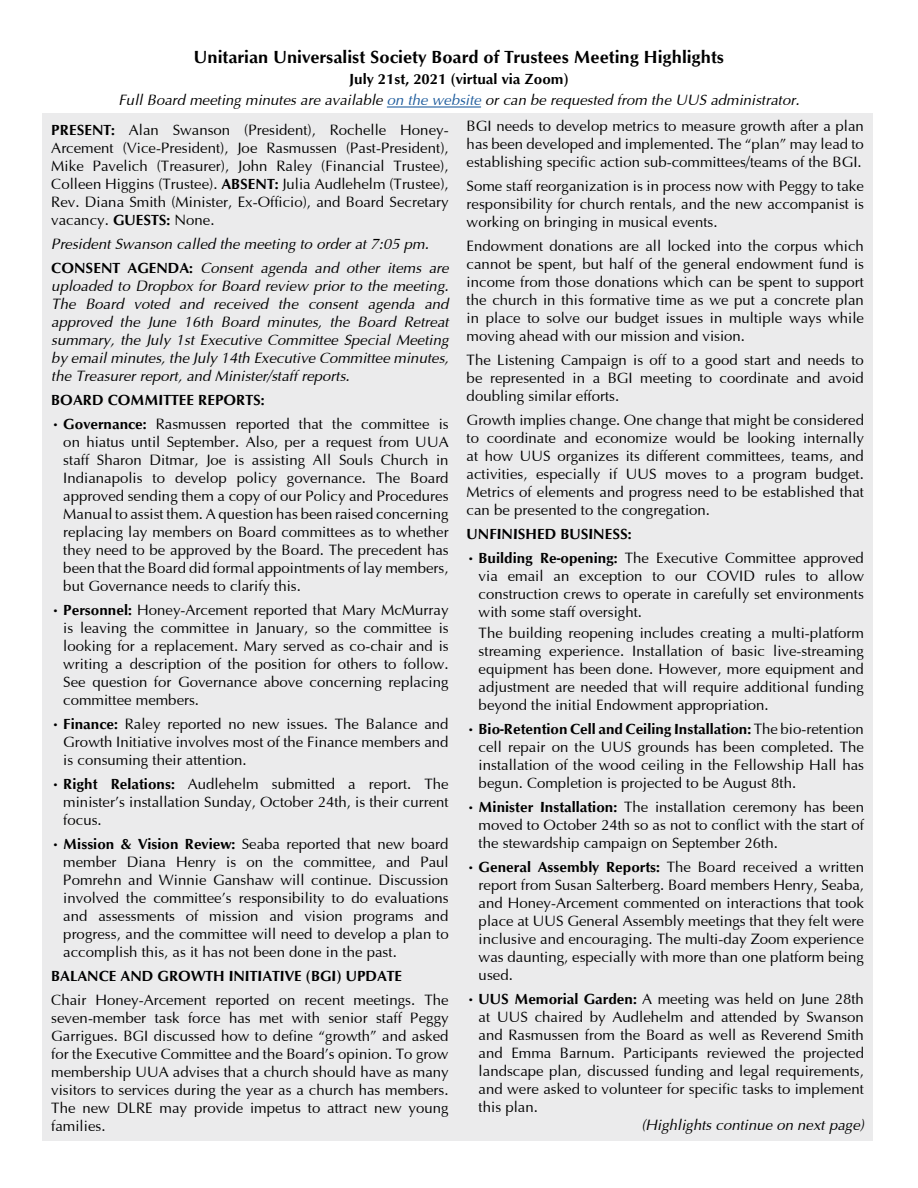
<style>
.page{position:relative;width:918px;height:1188px;background:#fff}
.page>*{position:absolute;margin:0;border:0;box-sizing:border-box;transform-origin:0 0}
.t1{font:700 18px "Optimum";color:#000}
.t2{font:15px/18px "Optimum";color:#000;text-align:justify}
.t3{font:italic 15px/18px "Optimum";color:#000}
.t4{font:700 15px "Optimum";color:#000}
.s1{font-weight:700;font-style:normal}
.s2{color:#215e9e}
.s3{font-weight:700}
</style>
<div class="page">
<div style="left:43px;top:113px;width:830px;height:1028px;background:#ebebec"></div>
<hr style="left:387px;top:106px;width:94px;height:2px;background:#215e9e">
<p class="t1" style="left:194px;top:47px;width:532px">Unitarian Universalist Society Board of Trustees Meeting Highlights</p>
<p class="t3" style="left:118px;top:69px;width:683px;line-height:21px;text-align:center"><span class="s1">July 21st, 2021 (virtual via Zoom)<br></span>Full Board meeting minutes are available <span class="s2">on the website</span> or can be requested from the UUS administrator.</p>
<p class="t2" style="left:51px;top:121px;width:399px"><span class="s3">PRESENT:</span> Alan Swanson (President), Rochelle Honey-Arcement (Vice-President), Joe Rasmussen (Past-President), Mike Pavelich (Treasurer), John Raley (Financial Trustee), Colleen Higgins (Trustee). <span class="s3">ABSENT:</span> Julia Audlehelm (Trustee), Rev. Diana Smith (Minister, Ex-Officio), and Board Secretary vacancy. <span class="s3">GUESTS:</span> None.</p>
<p class="t3" style="left:51px;top:232px;width:399px;line-height:24px">President Swanson called the meeting to order at 7:05 pm.<br><span class="s1">CONSENT AGENDA:</span> Consent agenda and other items are</p>
<p class="t3" style="left:51px;top:277px;width:399px;text-align:justify">uploaded to Dropbox for Board review prior to the meeting.<br>The Board voted and received the consent agenda and approved the June 16th Board minutes, the Board Retreat summary, the July 1st Executive Committee Special Meeting by email minutes, the July 14th Executive Committee minutes, the Treasurer report, and Minister/staff reports.</p>
<p class="t4" style="left:51px;top:391px;width:215px">BOARD COMMITTEE REPORTS:</p>
<p class="t2" style="left:63px;top:415px;width:387px;text-indent:-12px"><span class="s3">• Governance:</span> Rasmussen reported that the committee is on hiatus until September. Also, per a request from UUA staff Sharon Ditmar, Joe is assisting All Souls Church in Indianapolis to develop policy governance. The Board approved sending them a copy of our Policy and Procedures Manual to assist them. A question has been raised concerning replacing lay members on Board committees as to whether they need to be approved by the Board. The precedent has been that the Board did formal appointments of lay members, but Governance needs to clarify this.</p>
<p class="t2" style="left:63px;top:601px;width:387px;text-indent:-12px"><span class="s3">• Personnel:</span> Honey-Arcement reported that Mary McMurray is leaving the committee in January, so the committee is looking for a replacement. Mary served as co-chair and is writing a description of the position for others to follow.<br>See question for Governance above concerning replacing committee members.</p>
<p class="t2" style="left:63px;top:715px;width:387px;text-indent:-12px"><span class="s3">• Finance:</span> Raley reported no new issues. The Balance and Growth Initiative involves most of the Finance members and is consuming their attention.</p>
<p class="t2" style="left:63px;top:775px;width:387px;text-indent:-12px"><span class="s3">• Right Relations:</span> Audlehelm submitted a report. The minister’s installation Sunday, October 24th, is their current focus.</p>
<p class="t2" style="left:63px;top:835px;width:387px;text-indent:-12px"><span class="s3">• Mission &amp; Vision Review:</span> Seaba reported that new board member Diana Henry is on the committee, and Paul Pomrehn and Winnie Ganshaw will continue. Discussion involved the committee’s responsibility to do evaluations and assessments of mission and vision programs and progress, and the committee will need to develop a plan to accomplish this, as it has not been done in the past.</p>
<p class="t4" style="left:51px;top:967px;width:352px">BALANCE AND GROWTH INITIATIVE (BGI) UPDATE</p>
<p class="t2" style="left:51px;top:991px;width:399px">Chair Honey-Arcement reported on recent meetings. The seven-member task force has met with senior staff Peggy Garrigues. BGI discussed how to define “growth” and asked for the Executive Committee and the Board’s opinion. To grow membership UUA advises that a church should have as many visitors to services during the year as a church has members.<br>The new DLRE may provide impetus to attract new young families.</p>
<p class="t2" style="left:467px;top:117px;width:399px">BGI needs to develop metrics to measure growth after a plan has been developed and implemented. The “plan” may lead to establishing specific action sub-committees/teams of the BGI.</p>
<p class="t2" style="left:467px;top:177px;width:399px">Some staff reorganization is in process now with Peggy to take responsibility for church rentals, and the new accompanist is working on bringing in musical events.</p>
<p class="t2" style="left:467px;top:237px;width:399px">Endowment donations are all locked into the corpus which cannot be spent, but half of the general endowment fund is income from those donations which can be spent to support the church in this formative time as we put a concrete plan in place to solve our budget issues in multiple ways while moving ahead with our mission and vision.</p>
<p class="t2" style="left:467px;top:351px;width:399px">The Listening Campaign is off to a good start and needs to be represented in a BGI meeting to coordinate and avoid doubling similar efforts.</p>
<p class="t2" style="left:467px;top:411px;width:399px">Growth implies change. One change that might be considered to coordinate and economize would be looking internally at how UUS organizes its different committees, teams, and activities, especially if UUS moves to a program budget.<br>Metrics of elements and progress need to be established that can be presented to the congregation.</p>
<p class="t4" style="left:467px;top:526px;width:167px">UNFINISHED BUSINESS:</p>
<p class="t2" style="left:479px;top:549px;width:387px;text-indent:-12px"><span class="s3">• Building Re-opening:</span> The Executive Committee approved via email an exception to our COVID rules to allow construction crews to operate in carefully set environments with some staff oversight.</p>
<p class="t2" style="left:479px;top:624px;width:387px">The building reopening includes creating a multi-platform streaming experience. Installation of basic live-streaming equipment has been done. However, more equipment and adjustment are needed that will require additional funding beyond the initial Endowment appropriation.</p>
<p class="t2" style="left:479px;top:720px;width:387px;text-indent:-12px"><span class="s3">• Bio-Retention Cell and Ceiling Installation:</span> The bio-retention cell repair on the UUS grounds has been completed. The installation of the wood ceiling in the Fellowship Hall has begun. Completion is projected to be August 8th.</p>
<p class="t2" style="left:479px;top:798px;width:387px;text-indent:-12px"><span class="s3">• Minister Installation:</span> The installation ceremony has been moved to October 24th so as not to conflict with the start of the stewardship campaign on September 26th.</p>
<p class="t2" style="left:479px;top:858px;width:387px;text-indent:-12px"><span class="s3">• General Assembly Reports:</span> The Board received a written report from Susan Salterberg. Board members Henry, Seaba, and Honey-Arcement commented on interactions that took place at UUS General Assembly meetings that they felt were inclusive and encouraging. The multi-day Zoom experience was daunting, especially with more than one platform being used.</p>
<p class="t2" style="left:479px;top:990px;width:387px;text-indent:-12px"><span class="s3">• UUS Memorial Garden:</span> A meeting was held on June 28th at UUS chaired by Audlehelm and attended by Swanson and Rasmussen from the Board as well as Reverend Smith and Emma Barnum. Participants reviewed the projected landscape plan, discussed funding and legal requirements, and were asked to volunteer for specific tasks to implement this plan.</p>
<p class="t3" style="left:641px;top:1116px;width:224px">(Highlights continue on next page)</p>
</div>
